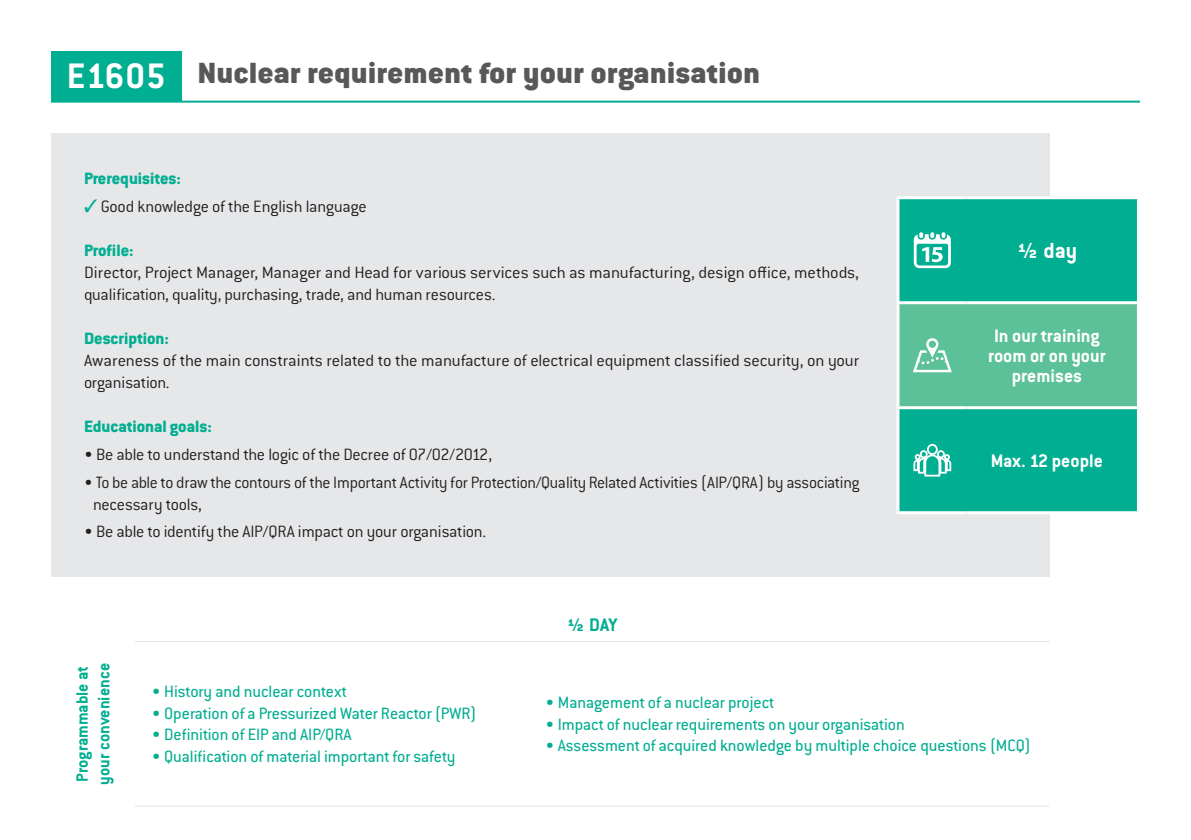
<style>
.page{position:relative;width:1191px;height:840px;background:#fff}
.page>*{position:absolute;margin:0;border:0;box-sizing:border-box;transform-origin:0 0}
.t1{font:900 32px "Conduit ITC Std";letter-spacing:.02em;color:#57585a}
.t2{font:700 24px "Conduit ITC Std";color:#fff}
.t3{font:700 20px/20px "Conduit ITC Std";color:#fff;text-align:center}
.t4{font:700 20px "Conduit ITC Std";color:#00ae91}
.t5{font:300 18px/22px "Conduit ITC Std";letter-spacing:-.015em;color:#231f20}
.t6{font:18px "Conduit ITC Std";color:#00ae91}
.t7{font:800 18px "Conduit ITC Std";color:#00ae91}
.t8{font:700 18px/21.6px "Conduit ITC Std";color:#00ae91}
.s1{font-weight:700;font-size:38.8px;color:#fff}
.s2{color:#00ae91}
</style>
<div class="page">
<div style="left:51px;top:133px;width:998px;height:443px;background:#e6e7e9"></div>
<div style="left:51px;top:51px;width:130px;height:51px;background:#00ae91"></div>
<hr style="left:51px;top:101px;width:1089px;height:2px;background:#00ae91">
<hr style="left:135px;top:641px;width:393px;height:1px;background:#e1e2e4">
<hr style="left:528px;top:641px;width:521px;height:1px;background:#e1e2e4">
<hr style="left:135px;top:805px;width:393px;height:1px;background:#e1e2e4">
<hr style="left:528px;top:805px;width:521px;height:1px;background:#e1e2e4">
<hr style="left:896px;top:196px;width:70px;height:3px;background:#fff">
<hr style="left:896px;top:199px;width:3px;height:102px;background:#fff">
<hr style="left:966px;top:196px;width:174px;height:3px;background:#fff">
<hr style="left:896px;top:301px;width:70px;height:3px;background:#fff">
<hr style="left:896px;top:304px;width:3px;height:102px;background:#fff">
<hr style="left:896px;top:409px;width:3px;height:102px;background:#fff">
<hr style="left:896px;top:406px;width:70px;height:3px;background:#fff">
<hr style="left:896px;top:511px;width:70px;height:3px;background:#fff">
<hr style="left:966px;top:511px;width:174px;height:3px;background:#fff">
<svg style="left:898px;top:198px;width:240px;height:314px;background:#2eb99a"></svg>
<h1 class="t1" style="left:67px;top:55px;width:694px"><span class="s1">E1605</span> Nuclear requirement for your organisation</h1>
<p class="t7" style="left:84px;top:168px;width:99px">Prerequisites:</p>
<p class="t5" style="left:84px;top:195px;width:284px"><span class="s2">✓</span> Good knowledge of the English language</p>
<p class="t7" style="left:84px;top:239px;width:51px">Profile:</p>
<p class="t5" style="left:84px;top:261px;width:776px">Director, Project Manager, Manager and Head for various services such as manufacturing, design office, methods, qualification, quality, purchasing, trade, and human resources.</p>
<p class="t7" style="left:84px;top:327px;width:86px">Description:</p>
<p class="t5" style="left:84px;top:349px;width:777px">Awareness of the main constraints related to the manufacture of electrical equipment classified security, on your organisation.</p>
<p class="t7" style="left:84px;top:415px;width:129px">Educational goals:</p>
<p class="t5" style="left:84px;top:442px;width:410px">• Be able to understand the logic of the Decree of 07/02/2012,</p>
<p class="t5" style="left:93px;top:470px;width:768px;text-indent:-9px">• To be able to draw the contours of the Important Activity for Protection/Quality Related Activities (AIP/QRA) by associating necessary tools,</p>
<p class="t5" style="left:84px;top:520px;width:403px">• Be able to identify the AIP/QRA impact on your organisation.</p>
<p class="t4" style="left:566px;top:612px;width:52px">½ DAY</p>
<h2 class="t2" style="left:1016px;top:235px;width:62px">½ day</h2>
<p class="t3" style="left:988px;top:324px;width:119px">In our training room or on your premises</p>
<p class="t3" style="left:990px;top:449px;width:114px">Max. 12 people</p>
<p class="t8" style="left:71px;top:784px;width:123px;rotate:-90deg">Programmable at your convenience</p>
<p class="t6" style="left:152px;top:680px;width:196px">• History and nuclear context</p>
<p class="t6" style="left:152px;top:701px;width:326px">• Operation of a Pressurized Water Reactor (PWR)</p>
<p class="t6" style="left:152px;top:723px;width:201px">• Definition of EIP and AIP/QRA</p>
<p class="t6" style="left:152px;top:745px;width:305px">• Qualification of material important for safety</p>
<p class="t6" style="left:545px;top:691px;width:230px">• Management of a nuclear project</p>
<p class="t6" style="left:545px;top:712px;width:361px">• Impact of nuclear requirements on your organisation</p>
<p class="t6" style="left:545px;top:734px;width:487px">• Assessment of acquired knowledge by multiple choice questions (MCQ)</p>
</div>
